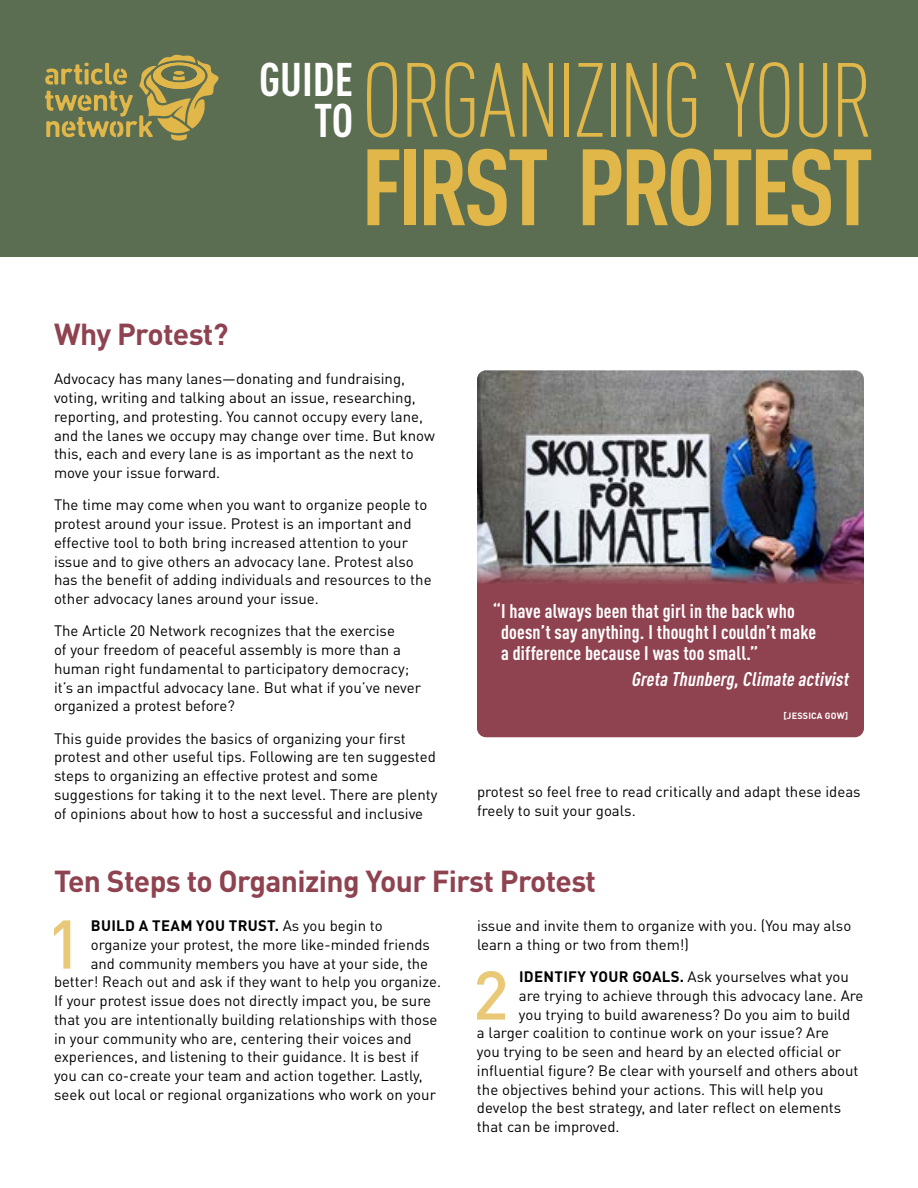
<style>
.page{position:relative;width:918px;height:1188px;background:#fff}
.page>*{position:absolute;margin:0;border:0;box-sizing:border-box;transform-origin:0 0}
.t1{font:700 condensed 106.5px "DIN Pro";letter-spacing:-.04em;color:#e2b74a}
.t2{font:300 condensed 103.5px "DIN Pro";letter-spacing:-.03em;color:#e2b74a}
.t3{font:500 67.65px "DIN Pro";color:#e9c977}
.t4{font:700 condensed 46.5px/40.7px "DIN Pro";color:#fff;text-align:right}
.t5{font:700 30px "DIN Pro";letter-spacing:-.02em;color:#8f424f}
.t6{font:700 condensed 19.5px/21px "DIN Pro";letter-spacing:.01em;color:#fff}
.t7{font:italic 700 condensed 19.5px "DIN Pro";color:#fff}
.t8{font:15px/18.8px "DIN Pro";color:#000}
.t9{font:700 15px "DIN Pro";letter-spacing:.02em;color:#000}
.t10{font:700 9px "DIN Pro";letter-spacing:.015em;color:#fff}
.s1{font-weight:400}
.s2{font-weight:700}
</style>
<div class="page">
<div style="left:0;top:0;width:918px;height:256px;background:#5b6e51"></div>
<svg style="left:45px;top:55px;width:174px;height:86px"></svg>
<img style="left:477px;top:370px;width:387px;height:196px">
<svg style="left:477px;top:566px;width:387px;height:171px;background:#8d4552"></svg>
<h3 class="t4" style="left:259px;top:55px;width:96px">GUIDE<br>TO</h3>
<h2 class="t2" style="left:361px;top:27px;width:514px">ORGANIZING YOUR</h2>
<h1 class="t1" style="left:361px;top:107px;width:514px">FIRST PROTEST</h1>
<h3 class="t5" style="left:54px;top:310px;width:176px">Why Protest?</h3>
<p class="t8" style="left:54px;top:369px;width:383px">Advocacy has many lanes—donating and fundraising, voting, writing and talking about an issue, researching, reporting, and protesting. You cannot occupy every lane, and the lanes we occupy may change over time. But know this, each and every lane is as important as the next to move your issue forward.</p>
<p class="t8" style="left:54px;top:495px;width:379px">The time may come when you want to organize people to protest around your issue. Protest is an important and effective tool to both bring increased attention to your issue and to give others an advocacy lane. Protest also has the benefit of adding individuals and resources to the other advocacy lanes around your issue.</p>
<p class="t8" style="left:54px;top:621px;width:369px">The Article 20 Network recognizes that the exercise<br>of your freedom of peaceful assembly is more than a human right fundamental to participatory democracy; it’s an impactful advocacy lane. But what if you’ve never organized a protest before?</p>
<p class="t8" style="left:54px;top:728px;width:385px">This guide provides the basics of organizing your first protest and other useful tips. Following are ten suggested steps to organizing an effective protest and some suggestions for taking it to the next level. There are plenty of opinions about how to host a successful and inclusive</p>
<h3 class="t6" style="left:501px;top:599px;width:317px;text-indent:-8px">“I have always been that girl in the back who doesn’t say anything. I thought I couldn’t make a difference because I was too small.”</h3>
<h3 class="t7" style="left:631px;top:664px;width:223px">GretaThunberg,Climateactivist</h3>
<p class="t10" style="left:784px;top:708px;width:66px">[JESSICA GOW]</p>
<p class="t8" style="left:477px;top:781px;width:385px">protest so feel free to read critically and adapt these ideas freely to suit your goals.</p>
<h3 class="t5" style="left:54px;top:856px;width:544px">Ten Steps to Organizing Your First Protest</h3>
<h3 class="t3" style="left:46px;top:889px;width:38px">1</h3>
<p class="t9" style="left:91px;top:913px;width:293px">BUILD A TEAM YOU TRUST. <span class="s1">As you begin to</span></p>
<p class="t8" style="left:477px;top:916px;width:376px">issue and invite them to organize with you. (You may also learn a thing or two from them!)</p>
<h3 class="t3" style="left:473px;top:940px;width:38px">2</h3>
<p class="t8" style="left:519px;top:967px;width:331px"><span class="s2">IDENTIFY YOUR GOALS.</span> Ask yourselves what you</p>
<p class="t8" style="left:91px;top:934px;width:341px">organize your protest, the more like-minded friends</p>
<p class="t8" style="left:91px;top:953px;width:339px">and community members you have at your side, the</p>
<p class="t8" style="left:54px;top:972px;width:389px">better! Reach out and ask if they want to help you organize.</p>
<p class="t8" style="left:54px;top:991px;width:379px">If your protest issue does not directly impact you, be sure</p>
<p class="t8" style="left:54px;top:1009px;width:385px">that you are intentionally building relationships with those</p>
<p class="t8" style="left:54px;top:1028px;width:359px">in your community who are, centering their voices and</p>
<p class="t8" style="left:54px;top:1047px;width:366px">experiences, and listening to their guidance. It is best if</p>
<p class="t8" style="left:54px;top:1066px;width:370px">you can co-create your team and action together. Lastly,</p>
<p class="t8" style="left:54px;top:1084px;width:384px">seek out local or regional organizations who work on your</p>
<p class="t8" style="left:519px;top:985px;width:346px">are trying to achieve through this advocacy lane. Are</p>
<p class="t8" style="left:519px;top:1004px;width:333px">you trying to build awareness? Do you aim to build</p>
<p class="t8" style="left:477px;top:1023px;width:354px">a larger coalition to continue work on your issue? Are</p>
<p class="t8" style="left:477px;top:1042px;width:366px">you trying to be seen and heard by an elected official or</p>
<p class="t8" style="left:477px;top:1060px;width:383px">influential figure? Be clear with yourself and others about</p>
<p class="t8" style="left:477px;top:1079px;width:348px">the objectives behind your actions. This will help you</p>
<p class="t8" style="left:477px;top:1098px;width:366px">develop the best strategy, and later reflect on elements</p>
<p class="t8" style="left:477px;top:1117px;width:144px">that can be improved.</p>
</div>
